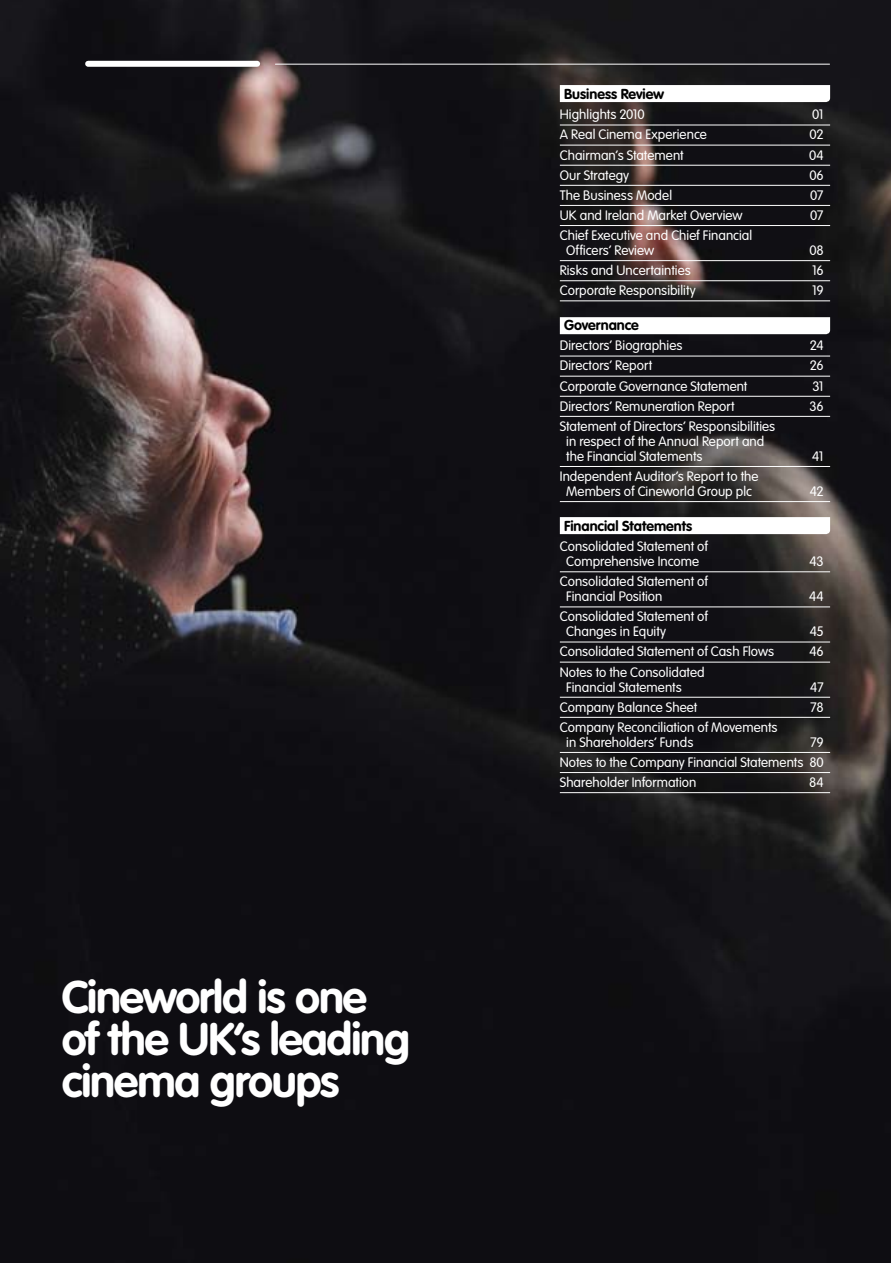
<style>
.page{position:relative;width:891px;height:1263px;background:#fff}
.page>*{position:absolute;margin:0;border:0;box-sizing:border-box;transform-origin:0 0}
.t1{font:700 45px/42px "VAG Rounded Std";letter-spacing:-.025em;color:#fff}
.t2{font:700 14.25px "VAG Rounded Std";color:#000}
.t3{font:300 13.5px/15px "VAG Rounded Std";color:#fff}
</style>
<div class="page">
<img style="left:0;top:0;width:890px;height:1263px">
<div style="left:88px;top:61px;width:169px;height:6px;background:#fff"></div>
<hr style="left:275px;top:64px;width:554px;height:1px;background:#fff">
<svg style="left:559px;top:85px;width:270px;height:17px"></svg>
<svg style="left:559px;top:317px;width:270px;height:17px"></svg>
<svg style="left:559px;top:517px;width:270px;height:17px"></svg>
<hr style="left:559px;top:125px;width:270px;height:1px;background:#fff">
<hr style="left:559px;top:145px;width:270px;height:1px;background:#fff">
<hr style="left:559px;top:165px;width:270px;height:1px;background:#fff">
<hr style="left:559px;top:185px;width:270px;height:1px;background:#fff">
<hr style="left:559px;top:205px;width:270px;height:1px;background:#fff">
<hr style="left:559px;top:225px;width:270px;height:1px;background:#fff">
<hr style="left:559px;top:260px;width:270px;height:1px;background:#fff">
<hr style="left:559px;top:280px;width:270px;height:1px;background:#fff">
<hr style="left:559px;top:300px;width:270px;height:1px;background:#fff">
<hr style="left:559px;top:356px;width:270px;height:1px;background:#fff">
<hr style="left:559px;top:376px;width:270px;height:1px;background:#fff">
<hr style="left:559px;top:396px;width:270px;height:1px;background:#fff">
<hr style="left:559px;top:416px;width:270px;height:1px;background:#fff">
<hr style="left:559px;top:466px;width:270px;height:1px;background:#fff">
<hr style="left:559px;top:501px;width:270px;height:1px;background:#fff">
<hr style="left:559px;top:571px;width:270px;height:1px;background:#fff">
<hr style="left:559px;top:606px;width:270px;height:1px;background:#fff">
<hr style="left:559px;top:642px;width:270px;height:1px;background:#fff">
<hr style="left:559px;top:662px;width:270px;height:1px;background:#fff">
<hr style="left:559px;top:697px;width:270px;height:1px;background:#fff">
<hr style="left:559px;top:717px;width:270px;height:1px;background:#fff">
<hr style="left:559px;top:752px;width:270px;height:1px;background:#fff">
<hr style="left:559px;top:772px;width:270px;height:1px;background:#fff">
<hr style="left:559px;top:792px;width:270px;height:1px;background:#fff">
<h1 class="t1" style="left:62px;top:977px;width:349px">Cineworld is one of the UK’s leading cinema groups</h1>
<p class="t2" style="left:564px;top:86px;width:102px">Business Review</p>
<p class="t3" style="left:559px;top:108px;width:86px">Highlights 2010</p>
<p class="t3" style="left:812px;top:108px;width:13px">01</p>
<p class="t3" style="left:559px;top:128px;width:148px">A Real Cinema Experience</p>
<p class="t3" style="left:809px;top:128px;width:16px">02</p>
<p class="t3" style="left:559px;top:148px;width:125px">Chairman’s Statement</p>
<p class="t3" style="left:808px;top:148px;width:16px">04</p>
<p class="t3" style="left:559px;top:168px;width:71px">Our Strategy</p>
<p class="t3" style="left:809px;top:168px;width:16px">06</p>
<p class="t3" style="left:559px;top:188px;width:114px">The Business Model</p>
<p class="t3" style="left:810px;top:188px;width:15px">07</p>
<p class="t3" style="left:559px;top:208px;width:184px">UK and Ireland Market Overview</p>
<p class="t3" style="left:810px;top:208px;width:15px">07</p>
<p class="t3" style="left:566px;top:228px;width:187px;text-indent:-6px">Chief Executive and Chief Financial<br>Officers’ Review</p>
<p class="t3" style="left:809px;top:243px;width:16px">08</p>
<p class="t3" style="left:559px;top:263px;width:132px">Risks and Uncertainties</p>
<p class="t3" style="left:811px;top:263px;width:13px">16</p>
<p class="t3" style="left:559px;top:283px;width:137px">Corporate Responsibility</p>
<p class="t3" style="left:811px;top:283px;width:13px">19</p>
<p class="t2" style="left:564px;top:317px;width:76px">Governance</p>
<p class="t3" style="left:559px;top:339px;width:124px">Directors’ Biographies</p>
<p class="t3" style="left:809px;top:339px;width:15px">24</p>
<p class="t3" style="left:559px;top:359px;width:94px">Directors’ Report</p>
<p class="t3" style="left:809px;top:359px;width:15px">26</p>
<p class="t3" style="left:559px;top:379px;width:189px">Corporate Governance Statement</p>
<p class="t3" style="left:812px;top:379px;width:13px">31</p>
<p class="t3" style="left:559px;top:399px;width:176px">Directors’ Remuneration Report</p>
<p class="t3" style="left:809px;top:399px;width:16px">36</p>
<p class="t3" style="left:566px;top:419px;width:210px;text-indent:-6px">Statement of Directors’ Responsibilities in respect of the Annual Report and the Financial Statements</p>
<p class="t3" style="left:812px;top:449px;width:13px">41</p>
<p class="t3" style="left:559px;top:469px;width:200px;text-align:center">Independent Auditor’s Report to the<br>Members of Cineworld Group plc</p>
<p class="t2" style="left:564px;top:518px;width:130px">Financial Statements</p>
<p class="t3" style="left:559px;top:539px;width:149px;text-align:center">Consolidated Statement of<br>Comprehensive Income</p>
<p class="t3" style="left:566px;top:574px;width:143px;text-indent:-6px">Consolidated Statement of<br>Financial Position</p>
<p class="t3" style="left:566px;top:609px;width:143px;text-indent:-6px">Consolidated Statement of<br>Changes in Equity</p>
<p class="t3" style="left:809px;top:484px;width:16px">42</p>
<p class="t3" style="left:809px;top:554px;width:16px">43</p>
<p class="t3" style="left:808px;top:589px;width:16px">44</p>
<p class="t3" style="left:809px;top:624px;width:16px">45</p>
<p class="t3" style="left:559px;top:645px;width:216px">Consolidated Statement of Cash Flows</p>
<p class="t3" style="left:809px;top:645px;width:16px">46</p>
<p class="t3" style="left:566px;top:665px;width:140px;text-indent:-6px">Notes to the Consolidated<br>Financial Statements</p>
<p class="t3" style="left:810px;top:680px;width:15px">47</p>
<p class="t3" style="left:559px;top:700px;width:139px">Company Balance Sheet</p>
<p class="t3" style="left:810px;top:700px;width:15px">78</p>
<p class="t3" style="left:566px;top:720px;width:213px;text-indent:-6px">Company Reconciliation of Movements in Shareholders’ Funds</p>
<p class="t3" style="left:559px;top:732px;width:265px;line-height:20.1px;text-align:justify;text-indent:250px">79<br>Notes to the Company Financial Statements 80<br>Shareholder Information</p>
<p class="t3" style="left:809px;top:775px;width:16px">84</p>
</div>
